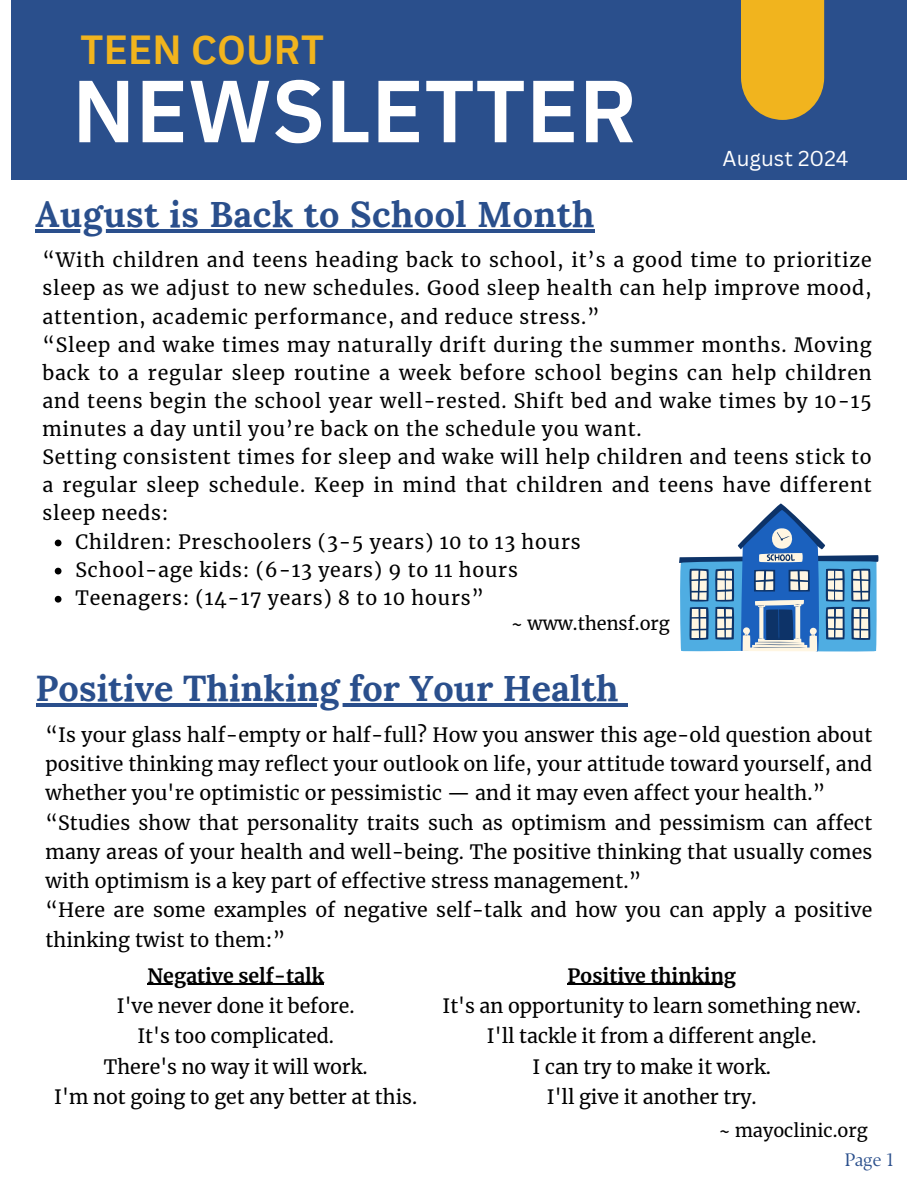
<style>
.page{position:relative;width:918px;height:1188px;background:#fff}
.page>*{position:absolute;margin:0;border:0;box-sizing:border-box;transform-origin:0 0}
.t1{font:600 87.9px "IBM Plex Sans Thai";color:#fff}
.t2{font:600 40.5px "IBM Plex Sans Thai";color:#f1b41e}
.t3{font:700 36px "Lora";color:#2a4f8c}
.t4{font:21px "Canva Sans";color:#fff}
.t5{font:19.5px/30.3px "Merriweather";letter-spacing:.01em;color:#000;text-align:center}
.t6{font:19.5px/28.2px "Merriweather";letter-spacing:.04em;color:#000}
.t7{font:18px "Merriweather";color:#000}
.t8{font:18px "TY Serif D";color:#2a4f8c}
.s1{font-weight:700}
</style>
<div class="page">
<div style="left:11px;top:0;width:896px;height:180px;background:#2a4f8c"></div>
<svg style="left:741px;top:0;width:83px;height:120px;background:#e1ac26"></svg>
<svg style="left:55px;top:540px;width:7px;height:6px"></svg>
<svg style="left:55px;top:568px;width:7px;height:6px"></svg>
<svg style="left:55px;top:596px;width:7px;height:7px"></svg>
<svg style="left:679px;top:503px;width:199px;height:149px"></svg>
<hr style="left:36px;top:703px;width:583px;height:4px;background:#2a4f8c">
<svg style="left:619px;top:703px;width:9px;height:4px"></svg>
<hr style="left:36px;top:229px;width:559px;height:4px;background:#2a4f8c">
<hr style="left:148px;top:984px;width:176px;height:1px;background:#000">
<hr style="left:567px;top:984px;width:169px;height:1px;background:#000">
<p class="t2" style="left:80px;top:27px;width:246px">TEEN COURT</p>
<p class="t1" style="left:72px;top:61px;width:567px">NEWSLETTER</p>
<p class="t3" style="left:36px;top:191px;width:561px">August is Back to School Month</p>
<p class="t4" style="left:723px;top:144px;width:128px">August 2024</p>
<h2 class="t6" style="left:42px;top:246px;width:831px">“With children and teens heading back to school, it’s a good time to prioritize sleep as we adjust to new schedules. Good sleep health can help improve mood, attention, academic performance, and reduce stress.”<br>“Sleep and wake times may naturally drift during the summer months. Moving back to a regular sleep routine a week before school begins can help children and teens begin the school year well-rested. Shift bed and wake times by 10-15 minutes a day until you’re back on the schedule you want.<br>Setting consistent times for sleep and wake will help children and teens stick to a regular sleep schedule. Keep in mind that children and teens have different sleep needs:</h2>
<h1 class="t6" style="left:76px;top:528px;width:507px">Children: Preschoolers (3-5 years) 10 to 13 hours</h1>
<h4 class="t6" style="left:76px;top:556px;width:444px">School-age kids: (6-13 years) 9 to 11 hours</h4>
<h3 class="t6" style="left:76px;top:584px;width:410px">Teenagers: (14-17 years) 8 to 10 hours”</h3>
<h3 class="t7" style="left:511px;top:612px;width:160px">~ www.thensf.org</h3>
<h4 class="t3" style="left:36px;top:665px;width:584px">Positive Thinking for Your Health</h4>
<h4 class="t5" style="left:45px;top:720px;width:828px;line-height:29.2px;text-align:left">“Is your glass half-empty or half-full? How you answer this age-old question about positive thinking may reflect your outlook on life, your attitude toward yourself, and whether you're optimistic or pessimistic — and it may even affect your health.” “Studies show that personality traits such as optimism and pessimism can affect many areas of your health and well-being. The positive thinking that usually comes with optimism is a key part of effective stress management.”<br>“Here are some examples of negative self-talk and how you can apply a positive thinking twist to them:”</h4>
<h4 class="t5" style="left:54px;top:960px;width:364px"><span class="s1">Negative self-talk<br></span>I've never done it before.<br>It's too complicated.<br>There's no way it will work.<br>I'm not going to get any better at this.</h4>
<p class="t5" style="left:442px;top:960px;width:420px"><span class="s1">Positive thinking<br></span>It's an opportunity to learn something new.<br>I'll tackle it from a different angle.<br>I can try to make it work.<br>I'll give it another try.</p>
<h4 class="t7" style="left:718px;top:1119px;width:151px">~ mayoclinic.org</h4>
<p class="t8" style="left:845px;top:1149px;width:51px">Page 1</p>
</div>
